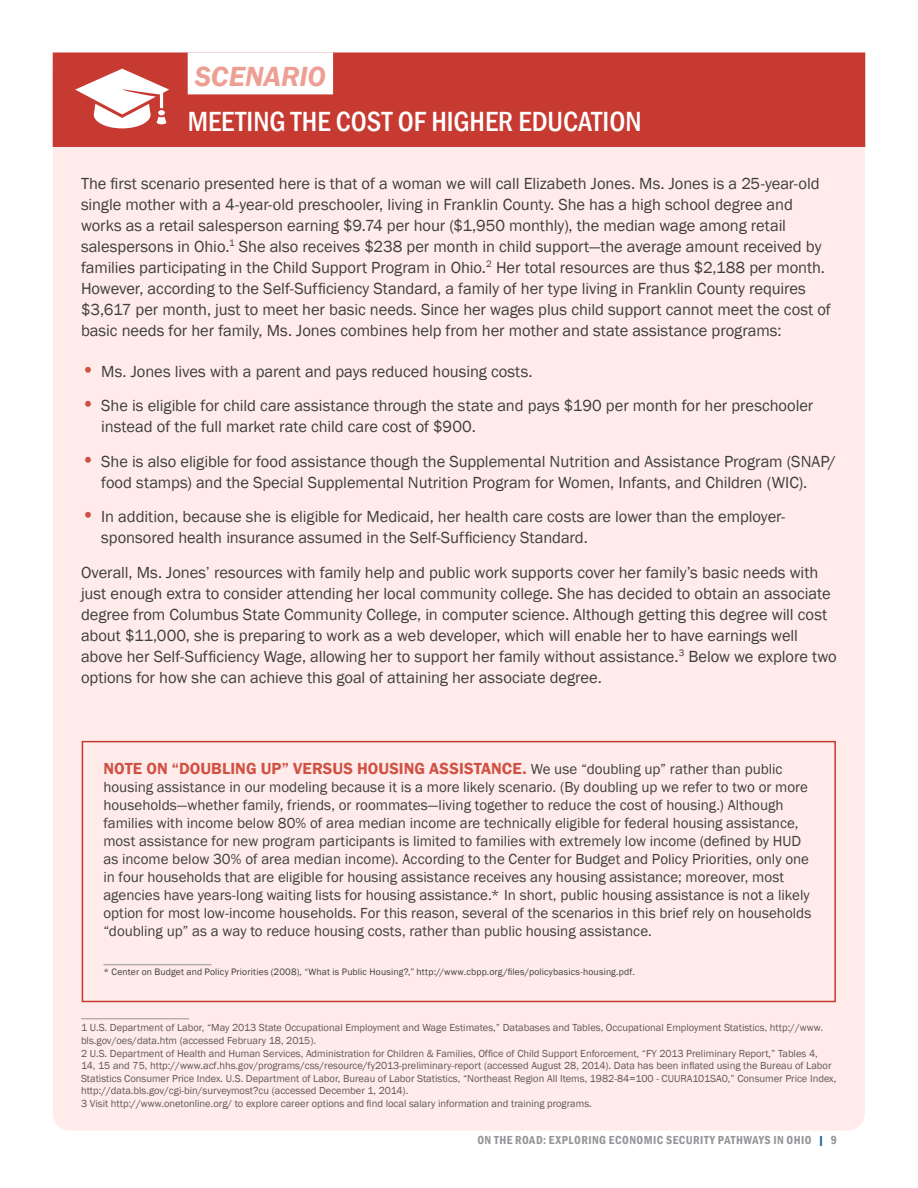
<style>
.page{position:relative;width:918px;height:1188px;background:#fff}
.page>*{position:absolute;margin:0;border:0;box-sizing:border-box;transform-origin:0 0}
.Heading_L2_SCENARIO{font:500 condensed 28.5px/45px "Franklin Gothic";color:#fff}
.Body{font:16.5px/21px "Franklin Gothic";letter-spacing:-.005em;color:#3e3e3f}
.Heading_L4{font:600 16.5px "Franklin Gothic";letter-spacing:.005em;color:#d05144}
.Heading_L4-2{font:15px/18px "Franklin Gothic";color:#3e3e3f}
.t1{font:600 condensed 12px "Franklin Gothic";letter-spacing:.04em;color:#939598}
.Notes{font:10.5px/12.6px "Franklin Gothic";color:#5d5855}
.Body_Endnote{font:9.6px "Franklin Gothic";letter-spacing:.015em;color:#3e3e3f}
.s1{font-weight:600;font-style:italic;font-stretch:normal;color:#ee9f93}
.s2{font-weight:600;font-size:21px;color:#d05144}
.s3{font-weight:400;font-size:15px;color:#3e3e3f}
.s4{color:#1b6194}
</style>
<div class="page">
<div style="left:53px;top:55px;width:812px;height:1076px;background:#ffebe9;border-radius:18px"></div>
<div style="left:53px;top:52px;width:812px;height:95px;background:#c73a32"></div>
<div style="left:188px;top:52px;width:145px;height:42px;background:#fff"></div>
<hr style="left:81px;top:1018px;width:108px;height:1px;background:#939598">
<svg style="left:75px;top:69px;width:94px;height:59px"></svg>
<hr style="left:103px;top:964px;width:108px;height:1px;background:#939598">
<div style="left:82px;top:741px;width:754px;height:261px;border:2px solid #c73a32"></div>
<p class="Heading_L2_SCENARIO" style="left:188px;top:54px;width:455px"><span class="s1">SCENARIO<br></span>MEETING THE COST OF HIGHER EDUCATION</p>
<p class="Body" style="left:81px;top:173px;width:751px">The first scenario presented here is that of a woman we will call Elizabeth Jones. Ms. Jones is a 25-year-old single mother with a 4-year-old preschooler, living in Franklin County. She has a high school degree and works as a retail salesperson earning $9.74 per hour ($1,950 monthly), the median wage among retail salespersons in Ohio.<sup>1</sup> She also receives $238 per month in child support—the average amount received by families participating in the Child Support Program in Ohio.<sup>2</sup> Her total resources are thus $2,188 per month.<br>However, according to the Self-Sufficiency Standard, a family of her type living in Franklin County requires $3,617 per month, just to meet her basic needs. Since her wages plus child support cannot meet the cost of basic needs for her family, Ms. Jones combines help from her mother and state assistance programs:</p>
<p class="Body" style="left:81px;top:361px;width:453px"><span class="s2">•</span> Ms. Jones lives with a parent and pays reduced housing costs.</p>
<p class="Body" style="left:101px;top:396px;width:714px;text-indent:-20px"><span class="s2">•</span> She is eligible for child care assistance through the state and pays $190 per month for her preschooler instead of the full market rate child care cost of $900.</p>
<p class="Body" style="left:81px;top:451px;width:756px;text-align:center"><span class="s2">•</span> She is also eligible for food assistance though the Supplemental Nutrition and Assistance Program (SNAP/ food stamps) and the Special Supplemental Nutrition Program for Women, Infants, and Children (WIC).</p>
<p class="Body" style="left:101px;top:507px;width:685px;text-indent:-20px"><span class="s2">•</span> In addition, because she is eligible for Medicaid, her health care costs are lower than the employer&shy;sponsored health insurance assumed in the Self-Sufficiency Standard.</p>
<p class="Body" style="left:81px;top:562px;width:757px">Overall, Ms. Jones’ resources with family help and public work supports cover her family’s basic needs with just enough extra to consider attending her local community college. She has decided to obtain an associate degree from Columbus State Community College, in computer science. Although getting this degree will cost about $11,000, she is preparing to work as a web developer, which will enable her to have earnings well above her Self-Sufficiency Wage, allowing her to support her family without assistance.<sup>3</sup> Below we explore two options for how she can achieve this goal of attaining her associate degree.</p>
<h3 class="Heading_L4" style="left:103px;top:759px;width:681px">NOTE ON “DOUBLING UP” VERSUS HOUSING ASSISTANCE. <span class="s3">We use “doubling up” rather than public</span></h3>
<h3 class="Heading_L4-2" style="left:103px;top:779px;width:710px">housing assistance in our modeling because it is a more likely scenario. (By doubling up we refer to two or more households—whether family, friends, or roommates—living together to reduce the cost of housing.) Although families with income below 80% of area median income are technically eligible for federal housing assistance, most assistance for new program participants is limited to families with extremely low income (defined by HUD as income below 30% of area median income). According to the Center for Budget and Policy Priorities, only one in four households that are eligible for housing assistance receives any housing assistance; moreover, most agencies have years-long waiting lists for housing assistance.*<sup>1</sup>In short, public housing assistance is not a likely option for most low-income households. For this reason, several of the scenarios in this brief rely on households “doubling up” as a way to reduce housing costs, rather than public housing assistance.</h3>
<p class="Body_Endnote" style="left:103px;top:966px;width:533px">* Center on Budget and Policy Priorities (2008), “What is Public Housing?,” http://www.cbpp.org/files/policybasics-housing.pdf.</p>
<p class="Notes" style="left:81px;top:1022px;width:743px">1 U.S. Department of Labor, “May 2013 State Occupational Employment and Wage Estimates,” Databases and Tables, Occupational Employment Statistics, http://www. bls.gov/oes/data.htm (accessed February 18, 2015).</p>
<p class="Notes" style="left:81px;top:1047px;width:757px">2 U.S. Department of Health and Human Services, Administration for Children &amp; Families, Office of Child Support Enforcement, “FY 2013 Preliminary Report,” Tables 4,<br>14, 15 and 75, http://www.acf.hhs.gov/programs/css/resource/fy2013-preliminary-report (accessed August 28, 2014). Data has been inflated using the Bureau of Labor Statistics Consumer Price Index. U.S. Department of Labor, Bureau of Labor Statistics, “Northeast Region All Items, 1982-84=100 - CUURA101SA0,” Consumer Price Index, http://data.bls.gov/cgi-bin/surveymost?cu (accessed December 1, 2014).</p>
<p class="Notes" style="left:81px;top:1097px;width:512px">3 Visit http://www.onetonline.org/ to explore career options and find local salary information and training programs.</p>
<p class="t1" style="left:477px;top:1132px;width:361px">ON THE ROAD: EXPLORING ECONOMIC SECURITY PATHWAYS IN OHIO <span class="s4">|</span> 9</p>
</div>
